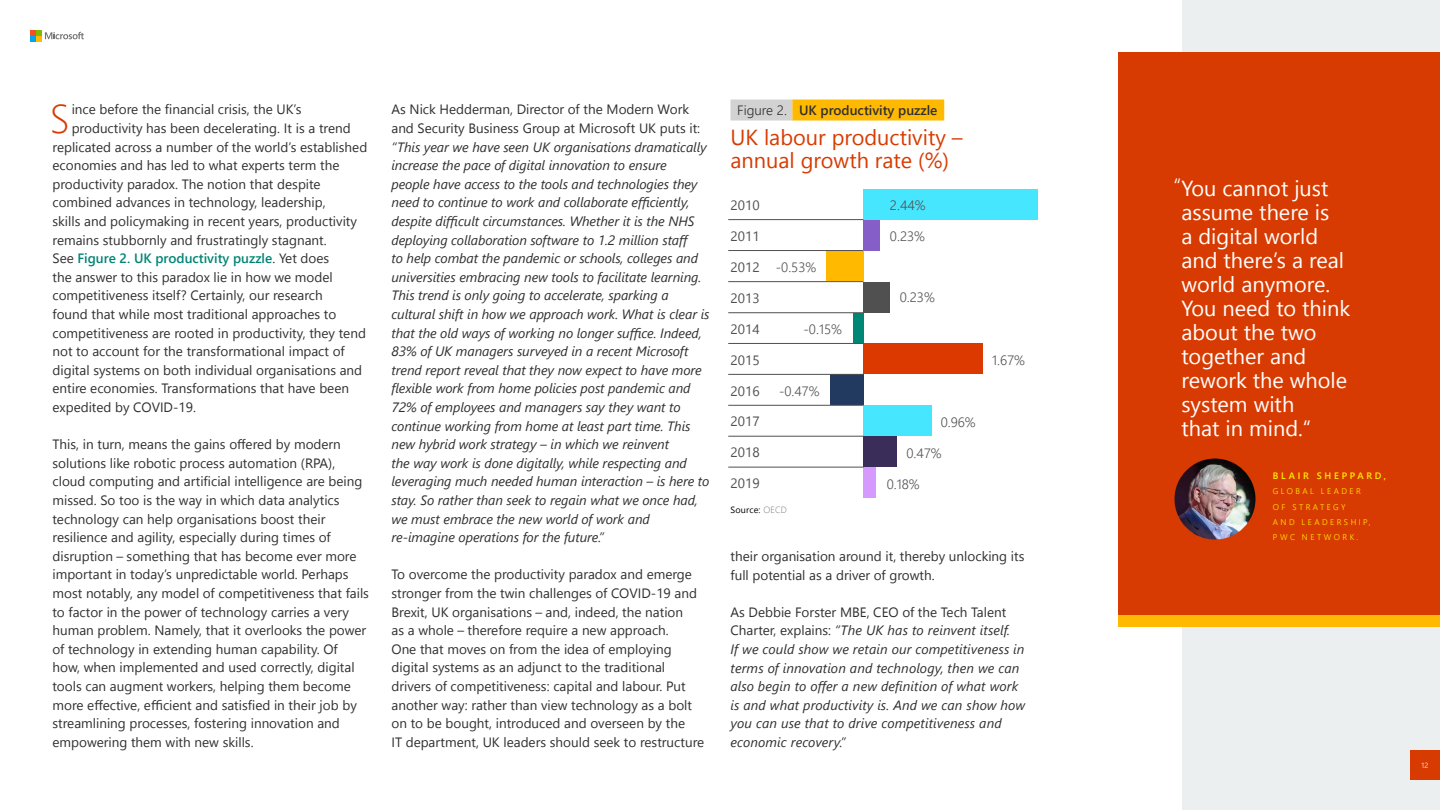
<style>
.page{position:relative;width:1440px;height:810px;background:#fff}
.page>*{position:absolute;margin:0;border:0;box-sizing:border-box;transform-origin:0 0}
.t1{font:300 40.05px "Segoe UI";color:#d83b01}
.t2{font:21.75px/24px "Segoe UI";color:#fff}
.t3{font:21.75px/23.2px "Segoe UI";color:#d83b01}
.t4{font:300 21.75px "Segoe UI";color:#fff}
.t5{font:13.5px/18.6px "Segoe UI";color:#2f2f2f}
.t6{font:italic 13.5px/18.6px "Segoe UI";letter-spacing:-.005em;color:#2f2f2f}
.t7{font:300 13.5px "Segoe UI";color:#505050}
.t8{font:13.5px "Segoe UI";color:#505050}
.t9{font:600 13.5px "Segoe UI";color:#008575}
.t10{font:600 13.5px "Segoe UI";color:#2f2f2f}
.t11{font:600 9.3px "Segoe UI";letter-spacing:.295em;color:#fef000}
.t12{font:9px "Segoe UI";letter-spacing:.02em;color:#000}
.t13{font:300 8.25px/15.1px "Segoe UI";letter-spacing:.295em;color:#fef000}
.t14{font:300 7.5px "Segoe UI";color:#fff}
.s1{font-weight:400;color:#2f2f2f}
.s2{font-weight:300}
.s3{font-weight:300;color:#737373}
.s4{font-style:normal}
</style>
<div class="page">
<div style="left:1183px;top:0;width:257px;height:810px;background:#eceff0"></div>
<div style="left:1118px;top:52px;width:322px;height:564px;background:#d83b01"></div>
<div style="left:1118px;top:616px;width:322px;height:11px;background:#ffb900"></div>
<div style="left:1410px;top:750px;width:30px;height:30px;background:#d83b01"></div>
<svg style="left:30px;top:30px;width:54px;height:12px"></svg>
<img style="left:1174px;top:459px;width:82px;height:81px;border-radius:40px">
<div style="left:730px;top:100px;width:62px;height:21px;background:#d2d2d2"></div>
<div style="left:792px;top:100px;width:152px;height:21px;background:#ffb900"></div>
<div style="left:864px;top:189px;width:174px;height:31px;background:#46e6ff"></div>
<div style="left:864px;top:220px;width:16px;height:31px;background:#865ec8"></div>
<div style="left:826px;top:251px;width:38px;height:30px;background:#ffba00"></div>
<div style="left:864px;top:282px;width:26px;height:31px;background:#505050"></div>
<div style="left:853px;top:313px;width:11px;height:30px;background:#008675"></div>
<div style="left:864px;top:343px;width:119px;height:31px;background:#db3900"></div>
<div style="left:830px;top:374px;width:34px;height:31px;background:#233a60"></div>
<div style="left:864px;top:405px;width:68px;height:31px;background:#46e6ff"></div>
<div style="left:864px;top:436px;width:33px;height:31px;background:#3b2d59"></div>
<hr style="left:728px;top:250px;width:135px;height:1px;background:#505050">
<hr style="left:728px;top:219px;width:135px;height:1px;background:#505050">
<hr style="left:728px;top:282px;width:135px;height:1px;background:#505050">
<hr style="left:728px;top:313px;width:135px;height:1px;background:#505050">
<hr style="left:728px;top:343px;width:135px;height:1px;background:#505050">
<hr style="left:728px;top:374px;width:135px;height:1px;background:#505050">
<hr style="left:728px;top:405px;width:135px;height:1px;background:#505050">
<hr style="left:728px;top:436px;width:135px;height:1px;background:#505050">
<div style="left:864px;top:467px;width:12px;height:31px;background:#d69aff"></div>
<hr style="left:728px;top:467px;width:135px;height:1px;background:#505050">
<h1 class="t1" style="left:50px;top:86px;width:21px">S</h1>
<p class="t5" style="left:72px;top:100px;width:231px">ince before the financial crisis, the UK’s</p>
<p class="t5" style="left:72px;top:119px;width:281px">productivity has been decelerating. It is a trend</p>
<p class="t5" style="left:53px;top:137px;width:316px">replicated across a number of the world’s established</p>
<p class="t5" style="left:53px;top:156px;width:288px">economies and has led to what experts term the</p>
<p class="t5" style="left:53px;top:174px;width:270px">productivity paradox. The notion that despite</p>
<p class="t5" style="left:53px;top:193px;width:275px">combined advances in technology, leadership,</p>
<p class="t5" style="left:53px;top:212px;width:306px">skills and policymaking in recent years, productivity</p>
<p class="t5" style="left:53px;top:230px;width:276px">remains stubbornly and frustratingly stagnant.</p>
<p class="t9" style="left:53px;top:247px;width:278px"><span class="s1">See</span> Figure 2. UK productivity puzzle<span class="s1">. Yet does</span></p>
<p class="t5" style="left:53px;top:267px;width:282px">the answer to this paradox lie in how we model</p>
<p class="t5" style="left:53px;top:286px;width:272px">competitiveness itself? Certainly, our research</p>
<p class="t5" style="left:53px;top:305px;width:285px">found that while most traditional approaches to</p>
<p class="t5" style="left:53px;top:323px;width:315px">competitiveness are rooted in productivity, they tend</p>
<p class="t5" style="left:53px;top:342px;width:294px">not to account for the transformational impact of</p>
<p class="t5" style="left:53px;top:360px;width:311px">digital systems on both individual organisations and</p>
<p class="t5" style="left:53px;top:379px;width:298px">entire economies. Transformations that have been</p>
<p class="t5" style="left:53px;top:398px;width:145px">expedited by COVID-19.</p>
<p class="t5" style="left:52px;top:435px;width:318px">This, in turn, means the gains offered by modern solutions like robotic process automation (RPA), cloud computing and artificial intelligence are being missed. So too is the way in which data analytics technology can help organisations boost their resilience and agility, especially during times of disruption – something that has become ever more important in today’s unpredictable world. Perhaps most notably, any model of competitiveness that fails to factor in the power of technology carries a very human problem. Namely, that it overlooks the power of technology in extending human capability. Of<br>how, when implemented and used correctly, digital tools can augment workers, helping them become more effective, efficient and satisfied in their job by streamlining processes, fostering innovation and empowering them with new skills.</p>
<p class="t5" style="left:391px;top:100px;width:310px">As Nick Hedderman, Director of the Modern Work and Security Business Group at Microsoft UK puts it:</p>
<p class="t6" style="left:391px;top:137px;width:320px">“This year we have seen UK organisations dramatically increase the pace of digital innovation to ensure<br>people have access to the tools and technologies they need to continue to work and collaborate efficiently, despite difficult circumstances. Whether it is the NHS deploying collaboration software to 1.2 million staff<br>to help combat the pandemic or schools, colleges and universities embracing new tools to facilitate learning.<br>This trend is only going to accelerate, sparking a cultural shift in how we approach work. What is clear is that the old ways of working no longer suffice. Indeed, 83% of UK managers surveyed in a recent Microsoft trend report reveal that they now expect to have more flexible work from home policies post pandemic and 72% of employees and managers say they want to continue working from home at least part time. This new hybrid work strategy – in which we reinvent<br>the way work is done digitally, while respecting and leveraging much needed human interaction – is here to stay. So rather than seek to regain what we once had, we must embrace the new world of work and re-imagine operations for the future.”</p>
<p class="t5" style="left:391px;top:565px;width:314px">To overcome the productivity paradox and emerge stronger from the twin challenges of COVID-19 and Brexit, UK organisations – and, indeed, the nation<br>as a whole – therefore require a new approach.<br>One that moves on from the idea of employing digital systems as an adjunct to the traditional drivers of competitiveness: capital and labour. Put another way: rather than view technology as a bolt on to be bought, introduced and overseen by the<br>IT department, UK leaders should seek to restructure</p>
<p class="t10" style="left:737px;top:99px;width:202px"><span class="s2">Figure 2.</span> UK productivity puzzle</p>
<h2 class="t3" style="left:730px;top:126px;width:234px">UK labour productivity – annual growth rate (%)</h2>
<p class="t8" style="left:731px;top:194px;width:31px">2010</p>
<p class="t8" style="left:731px;top:225px;width:31px">2011</p>
<p class="t8" style="left:731px;top:256px;width:31px">2012</p>
<p class="t8" style="left:731px;top:287px;width:31px">2013</p>
<p class="t8" style="left:731px;top:318px;width:31px">2014</p>
<p class="t8" style="left:731px;top:349px;width:31px">2015</p>
<p class="t8" style="left:731px;top:380px;width:31px">2016</p>
<p class="t8" style="left:731px;top:411px;width:31px">2017</p>
<p class="t8" style="left:731px;top:442px;width:31px">2018</p>
<p class="t8" style="left:731px;top:473px;width:31px">2019</p>
<p class="t7" style="left:776px;top:257px;width:42px">-0.53%</p>
<p class="t7" style="left:804px;top:318px;width:40px">-0.15%</p>
<p class="t7" style="left:779px;top:380px;width:42px">-0.47%</p>
<p class="t12" style="left:730px;top:503px;width:58px">Source: <span class="s3">OECD</span></p>
<p class="t7" style="left:890px;top:195px;width:37px">2.44%</p>
<p class="t7" style="left:890px;top:226px;width:37px">0.23%</p>
<p class="t7" style="left:900px;top:286px;width:37px">0.23%</p>
<p class="t7" style="left:941px;top:411px;width:37px">0.96%</p>
<p class="t7" style="left:907px;top:442px;width:37px">0.47%</p>
<p class="t7" style="left:887px;top:473px;width:35px">0.18%</p>
<p class="t7" style="left:992px;top:349px;width:34px">1.67%</p>
<p class="t5" style="left:730px;top:547px;width:296px">their organisation around it, thereby unlocking its full potential as a driver of growth.</p>
<p class="t6" style="left:730px;top:602px;width:296px"><span class="s4">As Debbie Forster MBE, CEO of the Tech Talent Charter, explains:</span> “The UK has to reinvent itself.<br>If we could show we retain our competitiveness in terms of innovation and technology, then we can also begin to offer a new definition of what work is and what productivity is. And we can show how you can use that to drive competitiveness and economic recovery.”</p>
<h2 class="t4" style="left:1173px;top:169px;width:9px">“</h2>
<h2 class="t2" style="left:1181px;top:176px;width:170px">You cannot just assume there is<br>a digital world and there’s a real world anymore.<br>You need to think about the two together and rework the whole system with<br>that in mind.“</h2>
<p class="t11" style="left:1273px;top:469px;width:115px">BLAIR SHEPPARD,</p>
<p class="t13" style="left:1273px;top:484px;width:99px">GLOBAL LEADER<br>OF STRATEGY<br>AND LEADERSHIP,<br>PWC NETWORK.</p>
<p class="t14" style="left:1422px;top:759px;width:8px">12</p>
</div>
